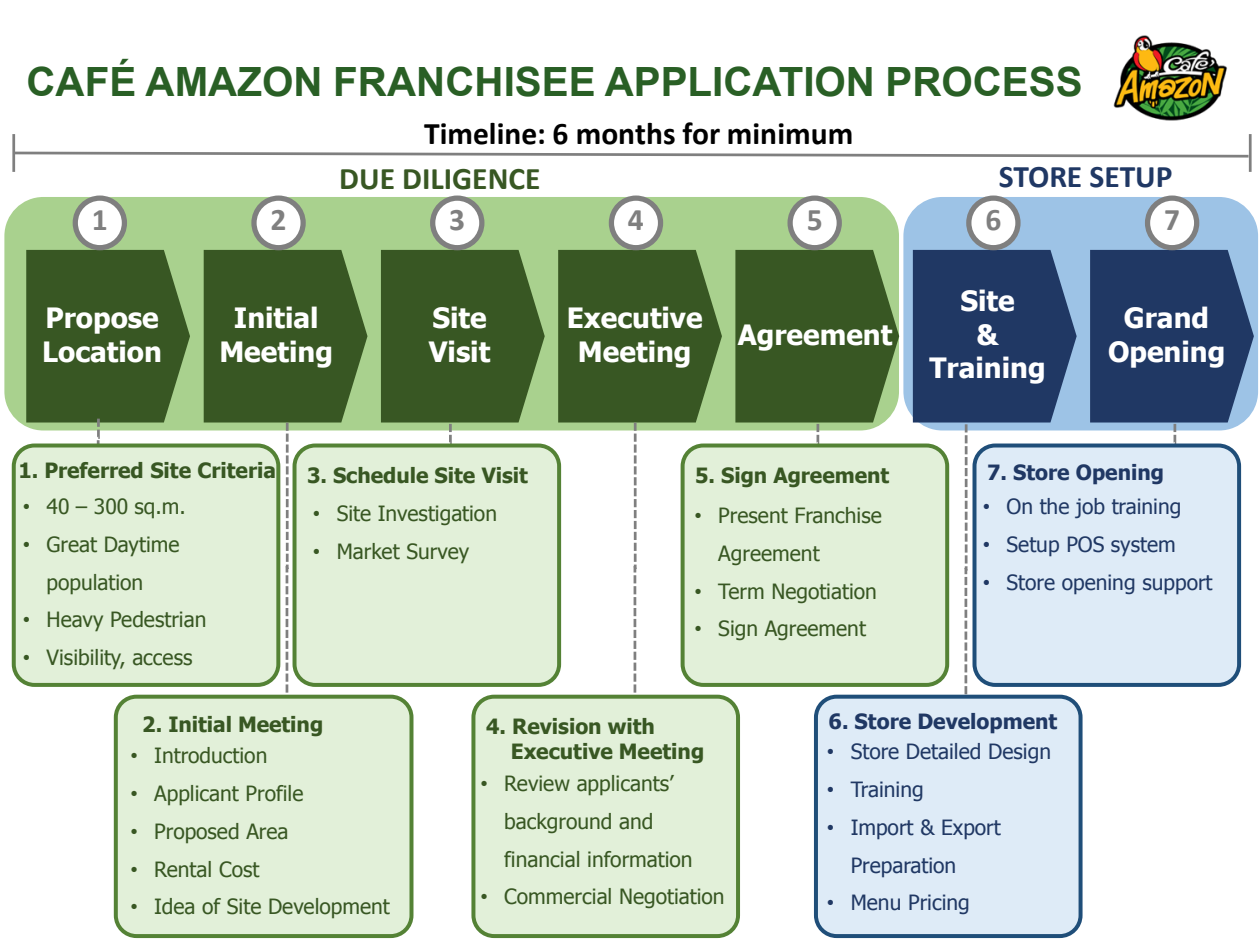
<style>
.page{position:relative;width:1260px;height:945px;background:#fff}
.page>*{position:absolute;margin:0;border:0;box-sizing:border-box;transform-origin:0 0}
.t1{font:700 40.25px "Arial";color:#295f25}
.t2{font:700 31.5px "Calibri";color:#000}
.t3{font:700 31.5px "Calibri";color:#385723}
.t4{font:700 31.5px "Calibri";color:#203864}
.t5{font:700 31.5px "Calibri";color:#7f7f7f}
.t6{font:700 28px/33.6px "Tahoma";color:#fff;text-align:center}
.t7{font:21px/37.8px "Tahoma";color:#385723}
.t8{font:21px/37.8px "Tahoma";color:#203864}
.t9{font:700 21px/25.2px "Tahoma";color:#385723}
.t10{font:700 21px "Tahoma";color:#203864}
.s1{font-family:"Arial"}
</style>
<div class="page">
<img style="left:1113px;top:35px;width:114px;height:86px">
<div style="left:903px;top:197px;width:355px;height:233px;background:#9dc3e6;border-radius:39px"></div>
<div style="left:4px;top:197px;width:895px;height:233px;background:#a9d18e;border-radius:39px"></div>
<svg style="left:26px;top:250px;width:164px;height:195px"></svg>
<div style="left:75px;top:198px;width:49px;height:50px;background:#fff;border-radius:50%"></div>
<div style="left:73px;top:196px;width:54px;height:54px;border:5px solid #7f7f7f;border-radius:50%"></div>
<div style="left:254px;top:198px;width:49px;height:50px;background:#fff;border-radius:50%"></div>
<div style="left:251px;top:196px;width:55px;height:54px;border:5px solid #7f7f7f;border-radius:50%"></div>
<div style="left:433px;top:198px;width:49px;height:50px;background:#fff;border-radius:50%"></div>
<div style="left:430px;top:196px;width:54px;height:54px;border:5px solid #7f7f7f;border-radius:50%"></div>
<div style="left:611px;top:198px;width:50px;height:50px;background:#fff;border-radius:50%"></div>
<div style="left:609px;top:196px;width:54px;height:54px;border:5px solid #7f7f7f;border-radius:50%"></div>
<div style="left:790px;top:198px;width:49px;height:50px;background:#fff;border-radius:50%"></div>
<div style="left:788px;top:196px;width:54px;height:54px;border:5px solid #7f7f7f;border-radius:50%"></div>
<div style="left:969px;top:198px;width:49px;height:50px;background:#fff;border-radius:50%"></div>
<div style="left:966px;top:196px;width:55px;height:54px;border:5px solid #7f7f7f;border-radius:50%"></div>
<div style="left:1148px;top:198px;width:49px;height:50px;background:#fff;border-radius:50%"></div>
<div style="left:1145px;top:196px;width:54px;height:54px;border:5px solid #7f7f7f;border-radius:50%"></div>
<svg style="left:381px;top:250px;width:164px;height:194px"></svg>
<svg style="left:204px;top:250px;width:164px;height:445px"></svg>
<svg style="left:558px;top:250px;width:164px;height:445px"></svg>
<svg style="left:735px;top:250px;width:164px;height:194px"></svg>
<svg style="left:913px;top:250px;width:164px;height:445px"></svg>
<svg style="left:1090px;top:250px;width:164px;height:210px"></svg>
<div style="left:973px;top:444px;width:268px;height:243px;background:#deebf7;border:4px solid #1f4e79;border-radius:21px"></div>
<div style="left:293px;top:444px;width:268px;height:243px;background:#e2f0d9;border:4px solid #548235;border-radius:21px"></div>
<div style="left:681px;top:444px;width:268px;height:243px;background:#e2f0d9;border:4px solid #548235;border-radius:21px"></div>
<div style="left:12px;top:444px;width:268px;height:243px;background:#e2f0d9;border:4px solid #548235;border-radius:21px"></div>
<div style="left:114px;top:695px;width:299px;height:243px;background:#e2f0d9;border:4px solid #548235;border-radius:21px"></div>
<div style="left:471px;top:695px;width:269px;height:243px;background:#e2f0d9;border:4px solid #548235;border-radius:21px"></div>
<div style="left:814px;top:695px;width:269px;height:243px;background:#deebf7;border:4px solid #1f4e79;border-radius:21px"></div>
<hr style="left:12px;top:134px;width:3px;height:38px;background:#7f7f7f">
<hr style="left:1249px;top:134px;width:3px;height:38px;background:#7f7f7f">
<svg style="left:12px;top:150px;width:1237px;height:9px"></svg>
<h1 class="t1" style="left:26px;top:53px;width:1058px">CAFÉ AMAZON FRANCHISEE APPLICATION PROCESS</h1>
<h2 class="t2" style="left:424px;top:111px;width:431px">Timeline: 6 months for minimum</h2>
<h2 class="t3" style="left:339px;top:156px;width:203px">DUE DILIGENCE</h2>
<h2 class="t4" style="left:999px;top:154px;width:175px">STORE SETUP</h2>
<h2 class="t5" style="left:92px;top:198px;width:17px">1</h2>
<h2 class="t5" style="left:271px;top:198px;width:17px">2</h2>
<h2 class="t5" style="left:449px;top:198px;width:17px">3</h2>
<h2 class="t5" style="left:628px;top:198px;width:17px">4</h2>
<h2 class="t5" style="left:807px;top:198px;width:17px">5</h2>
<h2 class="t5" style="left:985px;top:198px;width:17px">6</h2>
<h2 class="t5" style="left:1164px;top:198px;width:17px">7</h2>
<h3 class="t6" style="left:42px;top:302px;width:121px;text-align:left">Propose<br>Location</h3>
<h3 class="t6" style="left:219px;top:302px;width:115px">Initial<br>Meeting</h3>
<h3 class="t6" style="left:429px;top:302px;width:63px;text-align:left">Site<br>Visit</h3>
<h3 class="t6" style="left:567px;top:302px;width:137px">Executive<br>Meeting</h3>
<h3 class="t6" style="left:738px;top:319px;width:156px">Agreement</h3>
<p class="t9" style="left:18px;top:459px;width:259px">1. Preferred Site Criteria</p>
<p class="t7" style="left:23px;top:489px;width:165px"><span class="s1">•</span> 40 – 300 sq.m.</p>
<p class="t7" style="left:23px;top:526px;width:158px;text-align:center"><span class="s1">•</span> Great Daytime population</p>
<p class="t7" style="left:23px;top:602px;width:185px"><span class="s1">•</span> Heavy Pedestrian</p>
<p class="t7" style="left:23px;top:640px;width:171px"><span class="s1">•</span> Visibility, access</p>
<p class="t9" style="left:307px;top:464px;width:222px">3. Schedule Site Visit</p>
<p class="t7" style="left:313px;top:496px;width:186px"><span class="s1">•</span> Site Investigation</p>
<p class="t7" style="left:313px;top:533px;width:158px"><span class="s1">•</span> Market Survey</p>
<p class="t9" style="left:695px;top:464px;width:196px">5. Sign Agreement</p>
<p class="t7" style="left:718px;top:498px;width:165px;text-indent:-24px"><span class="s1">•</span> Present Franchise<br>Agreement</p>
<p class="t7" style="left:695px;top:573px;width:184px"><span class="s1">•</span> Term Negotiation</p>
<p class="t7" style="left:695px;top:611px;width:173px"><span class="s1">•</span> Sign Agreement</p>
<h3 class="t6" style="left:930px;top:285px;width:118px">Site<br>&amp;<br>Training</h3>
<h3 class="t6" style="left:1108px;top:302px;width:119px">Grand<br>Opening</h3>
<p class="t10" style="left:987px;top:458px;width:178px">7. Store Opening</p>
<p class="t8" style="left:983px;top:489px;width:200px"><span class="s1">•</span> On the job training</p>
<p class="t8" style="left:983px;top:527px;width:195px"><span class="s1">•</span> Setup POS system</p>
<p class="t8" style="left:983px;top:565px;width:231px"><span class="s1">•</span> Store opening support</p>
<p class="t9" style="left:142px;top:713px;width:182px">2. Initial Meeting</p>
<p class="t7" style="left:130px;top:738px;width:138px"><span class="s1">•</span> Introduction</p>
<p class="t7" style="left:130px;top:776px;width:174px"><span class="s1">•</span> Applicant Profile</p>
<p class="t7" style="left:130px;top:813px;width:160px"><span class="s1">•</span> Proposed Area</p>
<p class="t7" style="left:130px;top:851px;width:131px"><span class="s1">•</span> Rental Cost</p>
<p class="t7" style="left:130px;top:889px;width:261px"><span class="s1">•</span> Idea of Site Development</p>
<p class="t9" style="left:511px;top:714px;width:195px;text-indent:-25px">4. Revision with<br>Executive Meeting</p>
<p class="t7" style="left:504px;top:766px;width:190px;text-indent:-24px"><span class="s1">•</span> Review applicants’ background and financial information</p>
<p class="t7" style="left:481px;top:879px;width:246px"><span class="s1">•</span> Commercial Negotiation</p>
<p class="t10" style="left:829px;top:707px;width:230px">6. Store Development</p>
<p class="t8" style="left:827px;top:734px;width:226px"><span class="s1">•</span> Store Detailed Design</p>
<p class="t8" style="left:827px;top:772px;width:98px"><span class="s1">•</span> Training</p>
<p class="t8" style="left:851px;top:809px;width:152px;text-indent:-24px"><span class="s1">•</span> Import &amp; Export<br>Preparation</p>
<p class="t8" style="left:827px;top:885px;width:144px"><span class="s1">•</span> Menu Pricing</p>
</div>
